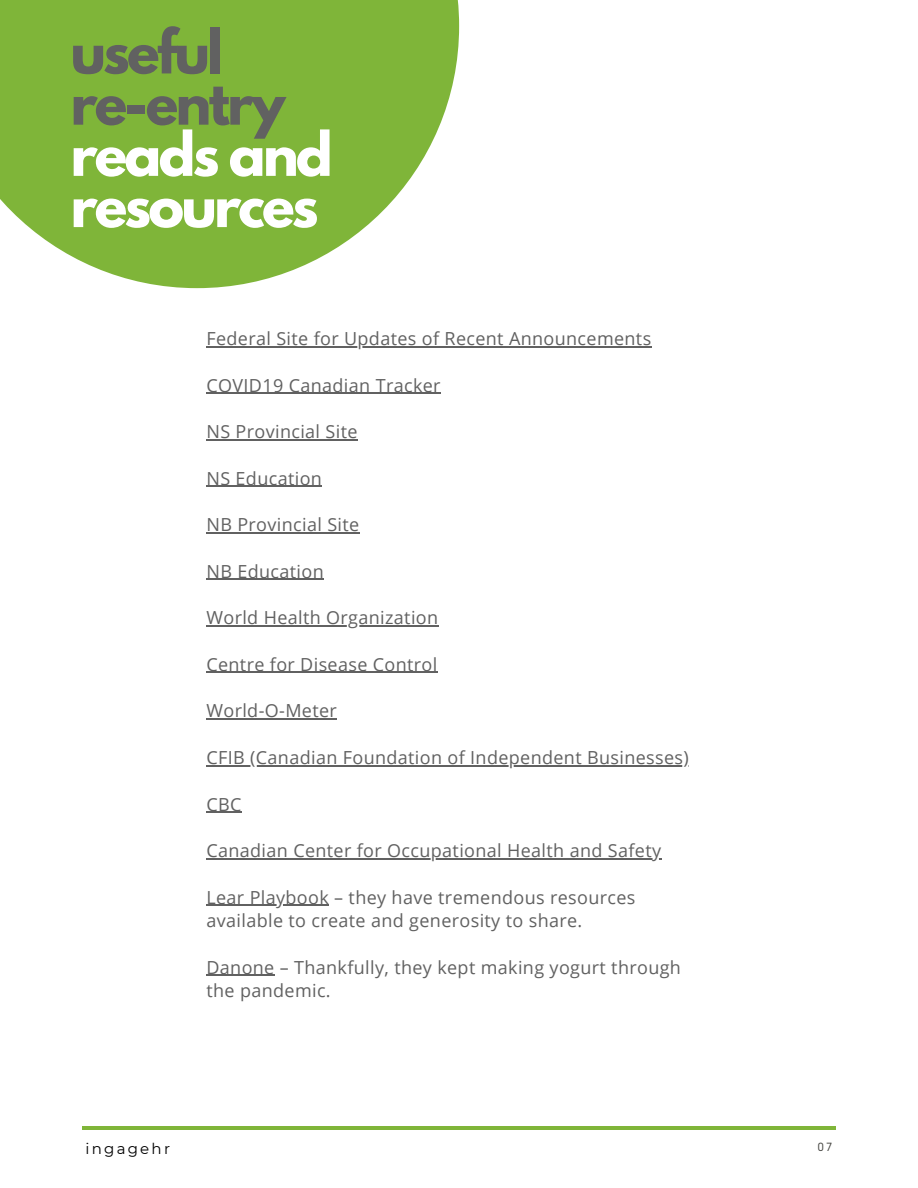
<style>
.page{position:relative;width:918px;height:1188px;background:#fff}
.page>*{position:absolute;margin:0;border:0;box-sizing:border-box;transform-origin:0 0}
.t1{font:700 54px/51.2px "League Spartan";letter-spacing:-.05em;color:#fff}
.t2{font:700 54px/51.2px "League Spartan";letter-spacing:-.05em;color:#616161}
.t3{font:18px/23.2px "Open Sans";letter-spacing:.02em;color:#616161}
.t4{font:15px "Montserrat";letter-spacing:.15em;color:#000}
.t5{font:12.45px "Gidole";color:#444440}
</style>
<div class="page">
<hr style="left:82px;top:1126px;width:754px;height:3px;background:#7fb539">
<svg style="left:0;top:0;width:459px;height:288px;background:#92c056"></svg>
<hr style="left:206px;top:346px;width:446px;height:1px;background:#616161">
<hr style="left:206px;top:393px;width:235px;height:1px;background:#616161">
<hr style="left:206px;top:439px;width:152px;height:1px;background:#616161">
<hr style="left:206px;top:486px;width:116px;height:1px;background:#616161">
<hr style="left:206px;top:532px;width:154px;height:1px;background:#616161">
<hr style="left:206px;top:579px;width:118px;height:1px;background:#616161">
<hr style="left:206px;top:625px;width:233px;height:1px;background:#616161">
<hr style="left:206px;top:672px;width:232px;height:1px;background:#616161">
<hr style="left:206px;top:719px;width:131px;height:1px;background:#616161">
<hr style="left:206px;top:765px;width:483px;height:1px;background:#616161">
<hr style="left:206px;top:812px;width:36px;height:1px;background:#616161">
<hr style="left:206px;top:858px;width:456px;height:1px;background:#616161">
<hr style="left:206px;top:905px;width:123px;height:1px;background:#616161">
<hr style="left:206px;top:975px;width:69px;height:1px;background:#616161">
<h1 class="t2" style="left:70px;top:33px;width:217px">useful re-entry</h1>
<h1 class="t1" style="left:70px;top:135px;width:264px">reads and resources</h1>
<p class="t3" style="left:206px;top:326px;width:446px">Federal Site for Updates of Recent Announcements</p>
<p class="t3" style="left:206px;top:373px;width:236px">COVID19 Canadian Tracker</p>
<p class="t3" style="left:206px;top:419px;width:153px">NS Provincial Site</p>
<p class="t3" style="left:206px;top:466px;width:117px">NS Education</p>
<p class="t3" style="left:206px;top:513px;width:154px">NB Provincial Site</p>
<p class="t3" style="left:206px;top:559px;width:119px">NB Education</p>
<p class="t3" style="left:206px;top:606px;width:233px">World Health Organization</p>
<p class="t3" style="left:206px;top:652px;width:232px">Centre for Disease Control</p>
<p class="t3" style="left:206px;top:699px;width:132px">World-O-Meter</p>
<p class="t3" style="left:206px;top:745px;width:484px">CFIB (Canadian Foundation of Independent Businesses)</p>
<p class="t3" style="left:206px;top:792px;width:37px">CBC</p>
<p class="t3" style="left:206px;top:839px;width:456px">Canadian Center for Occupational Health and Safety</p>
<p class="t3" style="left:206px;top:885px;width:431px">Lear Playbook – they have tremendous resources available to create and generosity to share.</p>
<p class="t3" style="left:206px;top:955px;width:476px">Danone – Thankfully, they kept making yogurt through the pandemic.</p>
<p class="t4" style="left:85px;top:1139px;width:86px">ingagehr</p>
<p class="t5" style="left:818px;top:1140px;width:16px">07</p>
</div>
